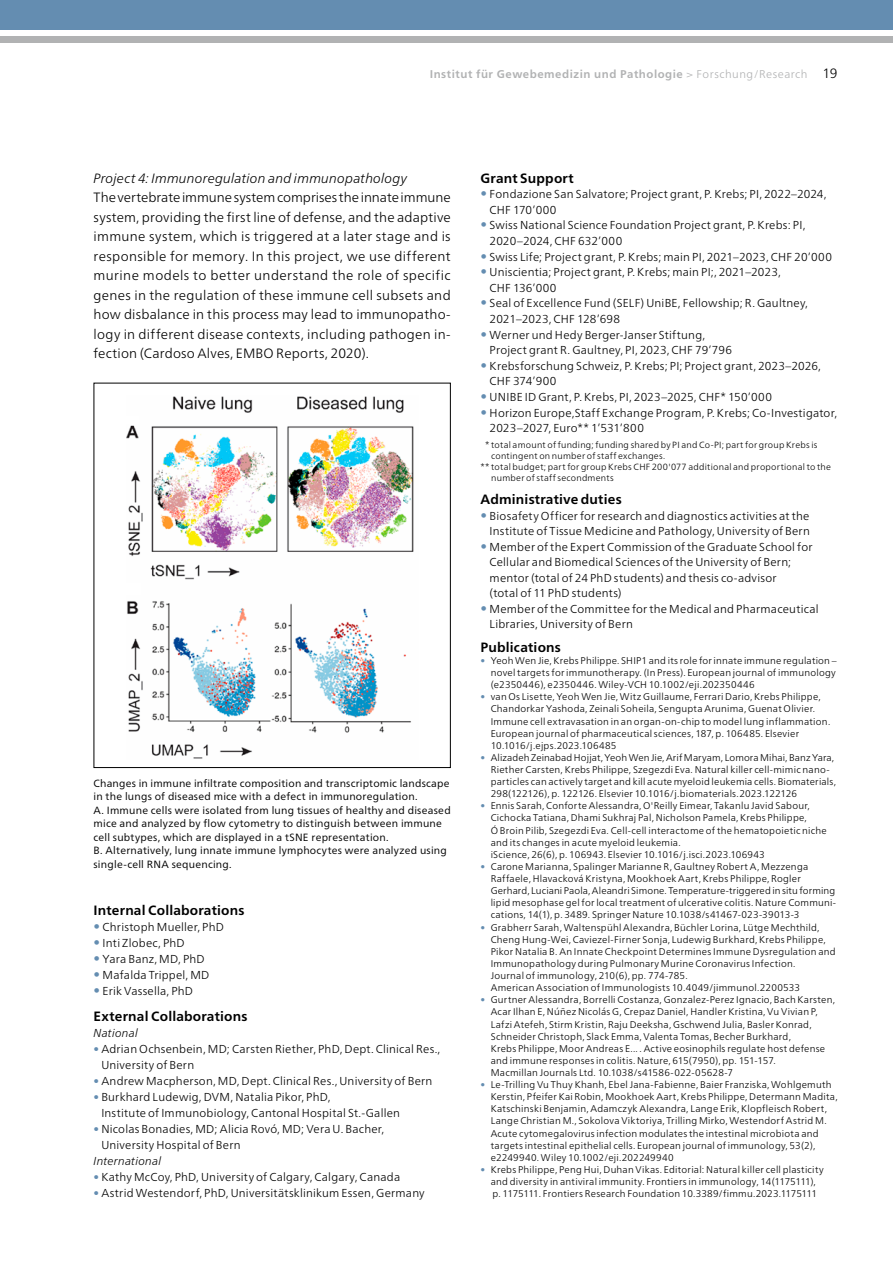
<style>
.page{position:relative;width:893px;height:1263px;background:#fff}
.page>*{position:absolute;margin:0;border:0;box-sizing:border-box;transform-origin:0 0}
.t1{font:300 13.5px/19.5px "Frutiger Neue LT Pro";letter-spacing:.02em;color:#000;text-align:justify}
.t2{font:700 13.5px "Frutiger Neue LT Pro";letter-spacing:.015em;color:#000}
.t3{font:italic 300 13.5px "Frutiger Neue LT Pro";letter-spacing:.01em;color:#000}
.t4{font:300 11.55px/15.6px "Frutiger Neue LT Pro";letter-spacing:.02em;color:#000}
.t5{font:italic 300 11.55px "Frutiger Neue LT Pro";letter-spacing:.015em;color:#000}
.t6{font:700 11.25px "Frutiger Neue LT Pro";letter-spacing:.045em;color:#b1b2b3}
.t7{font:10.5px/13.5px "Frutiger Neue LT Pro";letter-spacing:.02em;color:#000}
.t8{font:300 9.75px/12.1px "Frutiger Neue LT Pro";letter-spacing:.025em;color:#000}
.t9{font:300 9px "Frutiger Neue LT Pro";letter-spacing:.025em;color:#000}
.s1{font-weight:300}
.s2{font-weight:300;font-size:13.5px;color:#000}
.s3{font-size:13.5px;color:#648db1}
.s4{color:#648db1}
.s5{color:#fff}
</style>
<div class="page">
<div style="left:0;top:0;width:893px;height:30px;background:#648db1"></div>
<div style="left:0;top:36px;width:893px;height:7px;background:#b1b2b3"></div>
<img style="left:126px;top:396px;width:288px;height:363px">
<div style="left:94px;top:383px;width:357px;height:385px;border:1px solid #000"></div>
<p class="t6" style="left:430px;top:68px;width:409px">Institut für Gewebemedizin und Pathologie <span class="s1">&gt; Forschung/Research</span> <span class="s2">19</span></p>
<h1 class="t3" style="left:94px;top:170px;width:315px">Project 4: Immunoregulation and immunopathology</h1>
<p class="t1" style="left:94px;top:188px;width:359px">The vertebrate immune system comprises the innate immune system, providing the first line of defense, and the adaptive immune system, which is triggered at a later stage and is responsible for memory. In this project, we use different murine models to better understand the role of specific genes in the regulation of these immune cell subsets and how disbalance in this process may lead to immunopatho&shy;logy in different disease contexts, including pathogen in&shy;fection (Cardoso Alves, EMBO Reports, 2020).</p>
<p class="t7" style="left:94px;top:776px;width:359px">Changes in immune infiltrate composition and transcriptomic landscape in the lungs of diseased mice with a defect in immunoregulation.<br>A. Immune cells were isolated from lung tissues of healthy and diseased mice and analyzed by flow cytometry to distinguish between immune cell subtypes, which are displayed in a tSNE representation.<br>B. Alternatively, lung innate immune lymphocytes were analyzed using single-cell RNA sequencing.</p>
<h1 class="t2" style="left:94px;top:902px;width:153px">Internal Collaborations</h1>
<p class="t4" style="left:94px;top:919px;width:132px"><span class="s3">•</span> Christoph Mueller, PhD</p>
<p class="t4" style="left:94px;top:935px;width:93px"><span class="s3">•</span> Inti Zlobec, PhD</p>
<p class="t4" style="left:94px;top:951px;width:113px"><span class="s3">•</span> Yara Banz, MD, PhD</p>
<p class="t4" style="left:94px;top:967px;width:117px"><span class="s3">•</span> Mafalda Trippel, MD</p>
<p class="t4" style="left:94px;top:983px;width:101px"><span class="s3">•</span> Erik Vassella, PhD</p>
<h1 class="t2" style="left:94px;top:1008px;width:156px">External Collaborations</h1>
<p class="t5" style="left:94px;top:1026px;width:46px">National</p>
<p class="t4" style="left:101px;top:1040px;width:340px;line-height:16px;text-indent:-8px"><span class="s4">•</span> Adrian Ochsenbein, MD; Carsten Riether, PhD, Dept. Clinical Res.,<br>University of Bern</p>
<p class="t4" style="left:94px;top:1073px;width:340px"><span class="s4">•</span> Andrew Macpherson, MD, Dept. Clinical Res., University of Bern</p>
<p class="t4" style="left:101px;top:1088px;width:300px;line-height:16px;text-indent:-8px"><span class="s4">•</span> Burkhard Ludewig, DVM, Natalia Pikor, PhD,<br>Institute of Immunobiology, Cantonal Hospital St.-Gallen</p>
<p class="t4" style="left:101px;top:1121px;width:284px;line-height:16px;text-indent:-8px"><span class="s4">•</span> Nicolas Bonadies, MD; Alicia Rovó, MD; Vera U. Bacher,<br>University Hospital of Bern</p>
<p class="t5" style="left:94px;top:1154px;width:69px">International</p>
<p class="t4" style="left:94px;top:1169px;width:308px"><span class="s4">•</span> Kathy McCoy, PhD, University of Calgary, Calgary, Canada</p>
<p class="t4" style="left:94px;top:1185px;width:333px"><span class="s4">•</span> Astrid Westendorf, PhD, Universitätsklinikum Essen, Germany</p>
<h1 class="t2" style="left:480px;top:170px;width:95px">Grant Support</h1>
<p class="t4" style="left:490px;top:186px;width:338px;text-indent:-9px"><span class="s3">•</span> Fondazione San Salvatore; Project grant, P. Krebs; PI, 2022–2024,<br>CHF 170’000</p>
<p class="t4" style="left:490px;top:218px;width:317px;text-indent:-9px"><span class="s3">•</span> Swiss National Science Foundation Project grant, P. Krebs: PI,<br>2020–2024, CHF 632’000</p>
<p class="t4" style="left:480px;top:249px;width:353px"><span class="s3">•</span> Swiss Life; Project grant, P. Krebs; main PI, 2021–2023, CHF 20’000</p>
<p class="t4" style="left:490px;top:264px;width:293px;text-indent:-9px"><span class="s3">•</span> Uniscientia; Project grant, P. Krebs; main PI;, 2021–2023,<br>CHF 136’000</p>
<p class="t4" style="left:490px;top:296px;width:320px;text-indent:-9px"><span class="s3">•</span> Seal of Excellence Fund (SELF) UniBE, Fellowship; R. Gaultney,<br>2021–2023, CHF 128’698</p>
<p class="t4" style="left:490px;top:327px;width:244px;text-indent:-9px"><span class="s3">•</span> Werner und Hedy Berger-Janser Stiftung,<br>Project grant R. Gaultney, PI, 2023, CHF 79’796</p>
<p class="t4" style="left:490px;top:358px;width:333px;text-indent:-9px"><span class="s3">•</span> Krebsforschung Schweiz, P. Krebs; PI; Project grant, 2023–2026,<br>CHF 374’900</p>
<p class="t4" style="left:480px;top:389px;width:293px"><span class="s3">•</span> UNIBE ID Grant, P. Krebs, PI, 2023–2025, CHF* 150’000</p>
<p class="t4" style="left:490px;top:405px;width:349px;text-indent:-9px"><span class="s3">•</span> Horizon Europe,Staff Exchange Program, P. Krebs; Co-Investigator,<br>2023–2027, Euro** 1’531’800</p>
<p class="t9" style="left:480px;top:439px;width:338px"><span class="s5">*</span>* total amount of funding; funding shared by PI and Co-PI; part for group Krebs is</p>
<p class="t9" style="left:491px;top:450px;width:176px">contingent on number of staff exchanges.</p>
<p class="t9" style="left:480px;top:461px;width:352px">** total budget; part for group Krebs CHF 200'077 additional and proportional to the</p>
<p class="t9" style="left:491px;top:472px;width:124px">number of staff secondments</p>
<h1 class="t2" style="left:480px;top:492px;width:143px">Administrative duties</h1>
<p class="t4" style="left:480px;top:508px;width:331px;text-align:right"><span class="s3">•</span> Biosafety Officer for research and diagnostics activities at the<br>Institute of Tissue Medicine and Pathology, University of Bern</p>
<p class="t4" style="left:490px;top:539px;width:324px;text-indent:-9px"><span class="s3">•</span> Member of the Expert Commission of the Graduate School for Cellular and Biomedical Sciences of the University of Bern; mentor (total of 24 PhD students) and thesis co-advisor<br>(total of 11 PhD students)</p>
<p class="t4" style="left:490px;top:601px;width:330px;text-indent:-9px"><span class="s3">•</span> Member of the Committee for the Medical and Pharmaceutical<br>Libraries, University of Bern</p>
<h1 class="t2" style="left:480px;top:639px;width:82px">Publications</h1>
<p class="t8" style="left:491px;top:654px;width:347px;text-align:justify;text-indent:-10px"><span class="s4">•</span> Yeoh Wen Jie, Krebs Philippe. SHIP1 and its role for innate immune regulation – novel targets for immunotherapy. (In Press). European journal of immunology (e2350446), e2350446. Wiley-VCH 10.1002/eji.202350446</p>
<p class="t8" style="left:491px;top:691px;width:341px;text-indent:-10px"><span class="s4">•</span> van Os Lisette, Yeoh Wen Jie, Witz Guillaume, Ferrari Dario, Krebs Philippe, Chandorkar Yashoda, Zeinali Soheila, Sengupta Arunima, Guenat Olivier.<br>Immune cell extravasation in an organ-on-chip to model lung inflammation.<br>European journal of pharmaceutical sciences, 187, p. 106485. Elsevier 10.1016/j.ejps.2023.106485</p>
<p class="t8" style="left:491px;top:751px;width:347px;text-indent:-10px"><span class="s4">•</span> Alizadeh Zeinabad Hojjat, Yeoh Wen Jie, Arif Maryam, Lomora Mihai, Banz Yara, Riether Carsten, Krebs Philippe, Szegezdi Eva. Natural killer cell-mimic nano&shy;particles can actively target and kill acute myeloid leukemia cells. Biomaterials, 298(122126), p. 122126. Elsevier 10.1016/j.biomaterials.2023.122126</p>
<p class="t8" style="left:491px;top:800px;width:338px;text-indent:-10px"><span class="s4">•</span> Ennis Sarah, Conforte Alessandra, O'Reilly Eimear, Takanlu Javid Sabour, Cichocka Tatiana, Dhami Sukhraj Pal, Nicholson Pamela, Krebs Philippe,<br>Ó Broin Pilib, Szegezdi Eva. Cell-cell interactome of the hematopoietic niche and its changes in acute myeloid leukemia.<br>iScience, 26(6), p. 106943. Elsevier 10.1016/j.isci.2023.106943</p>
<p class="t8" style="left:491px;top:860px;width:347px;text-indent:-10px"><span class="s4">•</span> Carone Marianna, Spalinger Marianne R, Gaultney Robert A, Mezzenga Raffaele, Hlavacková Kristyna, Mookhoek Aart, Krebs Philippe, Rogler Gerhard, Luciani Paola, Aleandri Simone. Temperature-triggered in situ forming lipid mesophase gel for local treatment of ulcerative colitis. Nature Communi&shy;cations, 14(1), p. 3489. Springer Nature 10.1038/s41467-023-39013-3</p>
<p class="t8" style="left:491px;top:921px;width:346px;text-indent:-10px"><span class="s4">•</span> Grabherr Sarah, Waltenspühl Alexandra, Büchler Lorina, Lütge Mechthild, Cheng Hung-Wei, Caviezel-Firner Sonja, Ludewig Burkhard, Krebs Philippe, Pikor Natalia B. An Innate Checkpoint Determines Immune Dysregulation and Immunopathology during Pulmonary Murine Coronavirus Infection.<br>Journal of immunology, 210(6), pp. 774-785.<br>American Association of Immunologists 10.4049/jimmunol.2200533</p>
<p class="t8" style="left:491px;top:994px;width:346px;text-indent:-10px"><span class="s4">•</span> Gurtner Alessandra, Borrelli Costanza, Gonzalez-Perez Ignacio, Bach Karsten, Acar Ilhan E, Núñez Nicolás G, Crepaz Daniel, Handler Kristina, Vu Vivian P, Lafzi Atefeh, Stirm Kristin, Raju Deeksha, Gschwend Julia, Basler Konrad, Schneider Christoph, Slack Emma, Valenta Tomas, Becher Burkhard,<br>Krebs Philippe, Moor Andreas E... . Active eosinophils regulate host defense and immune responses in colitis. Nature, 615(7950), pp. 151-157.<br>Macmillan Journals Ltd. 10.1038/s41586-022-05628-7</p>
<p class="t8" style="left:491px;top:1078px;width:348px;text-indent:-10px"><span class="s4">•</span> Le-Trilling Vu Thuy Khanh, Ebel Jana-Fabienne, Baier Franziska, Wohlgemuth Kerstin, Pfeifer Kai Robin, Mookhoek Aart, Krebs Philippe, Determann Madita, Katschinski Benjamin, Adamczyk Alexandra, Lange Erik, Klopfleisch Robert, Lange Christian M., Sokolova Viktoriya, Trilling Mirko, Westendorf Astrid M.<br>Acute cytomegalovirus infection modulates the intestinal microbiota and targets intestinal epithelial cells. European journal of immunology, 53(2), e2249940. Wiley 10.1002/eji.202249940</p>
<p class="t8" style="left:480px;top:1163px;width:345px;text-align:center"><span class="s4">•</span> Krebs Philippe, Peng Hui, Duhan Vikas. Editorial: Natural killer cell plasticity and diversity in antiviral immunity. Frontiers in immunology, 14(1175111),<br>p. 1175111. Frontiers Research Foundation 10.3389/fimmu.2023.1175111</p>
</div>
